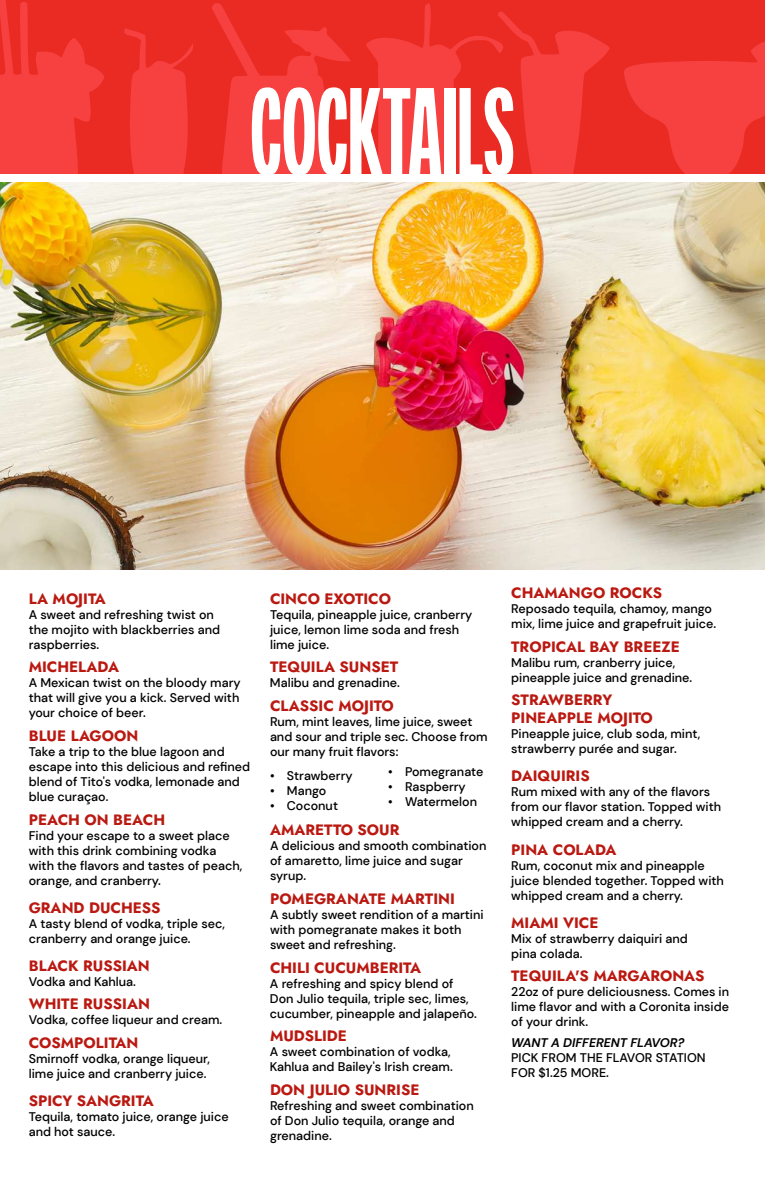
<style>
.page{position:relative;width:765px;height:1193px;background:#fff}
.page>*{position:absolute;margin:0;border:0;box-sizing:border-box;transform-origin:0 0}
.t1{font:124.12px "Franklin Ave.";letter-spacing:-.01em;color:#fff}
.t2{font:15px/18px "Jost";color:#ba1911}
.t3{font:500 12.5px/15px "DM Sans";color:#000}
.t4{font:italic 700 12.5px "DM Sans";color:#000}
</style>
<div class="page">
<div style="left:0;top:0;width:765px;height:173px;background:#ea2b23"></div>
<svg style="left:0;top:0;width:104px;height:173px"></svg>
<svg style="left:212px;top:3px;width:139px;height:170px"></svg>
<svg style="left:624px;top:41px;width:141px;height:132px"></svg>
<svg style="left:366px;top:3px;width:244px;height:170px"></svg>
<svg style="left:124px;top:28px;width:69px;height:145px"></svg>
<img style="left:0;top:182px;width:765px;height:387px">
<h1 class="t1" style="left:249px;top:73px;width:268px">COCKTAILS</h1>
<p class="t2" style="left:29px;top:589px;width:79px">LA MOJITA</p>
<p class="t3" style="left:29px;top:606px;width:193px">A sweet and refreshing twist on the mojito with blackberries and raspberries.</p>
<p class="t2" style="left:29px;top:658px;width:92px">MICHELADA</p>
<p class="t3" style="left:29px;top:675px;width:213px;text-align:justify">A Mexican twist on the bloody mary that will give you a kick. Served with your choice of beer.</p>
<p class="t2" style="left:29px;top:726px;width:111px">BLUE LAGOON</p>
<p class="t3" style="left:29px;top:744px;width:223px">Take a trip to the blue lagoon and escape into this delicious and refined blend of Tito's vodka, lemonade and blue curaçao.</p>
<p class="t2" style="left:29px;top:810px;width:138px">PEACH ON BEACH</p>
<p class="t3" style="left:29px;top:827px;width:215px">Find your escape to a sweet place with this drink combining vodka with the flavors and tastes of peach, orange, and cranberry.</p>
<p class="t2" style="left:29px;top:898px;width:133px">GRAND DUCHESS</p>
<p class="t3" style="left:29px;top:915px;width:198px">A tasty blend of vodka, triple sec, cranberry and orange juice.</p>
<p class="t2" style="left:29px;top:956px;width:123px">BLACK RUSSIAN</p>
<p class="t3" style="left:29px;top:973px;width:109px">Vodka and Kahlua.</p>
<p class="t2" style="left:29px;top:995px;width:123px">WHITE RUSSIAN</p>
<p class="t3" style="left:29px;top:1012px;width:195px">Vodka, coffee liqueur and cream.</p>
<p class="t2" style="left:29px;top:1034px;width:111px">COSMPOLITAN</p>
<p class="t3" style="left:29px;top:1051px;width:183px">Smirnoff vodka, orange liqueur, lime juice and cranberry juice.</p>
<p class="t2" style="left:29px;top:1092px;width:126px">SPICY SANGRITA</p>
<p class="t3" style="left:29px;top:1109px;width:201px">Tequila, tomato juice, orange juice and hot sauce.</p>
<p class="t2" style="left:270px;top:589px;width:123px">CINCO EXOTICO</p>
<p class="t3" style="left:270px;top:606px;width:204px">Tequila, pineapple juice, cranberry juice, lemon lime soda and fresh lime juice.</p>
<p class="t2" style="left:270px;top:658px;width:130px">TEQUILA SUNSET</p>
<p class="t3" style="left:270px;top:675px;width:131px">Malibu and grenadine.</p>
<p class="t2" style="left:270px;top:696px;width:125px">CLASSIC MOJITO</p>
<p class="t3" style="left:270px;top:714px;width:219px">Rum, mint leaves, lime juice, sweet and sour and triple sec. Choose from our many fruit flavors:</p>
<p class="t3" style="left:270px;top:767px;width:84px">• Strawberry</p>
<p class="t3" style="left:270px;top:782px;width:58px">• Mango</p>
<p class="t3" style="left:270px;top:797px;width:70px">• Coconut</p>
<p class="t3" style="left:388px;top:764px;width:97px">• Pomegranate</p>
<p class="t3" style="left:388px;top:779px;width:79px">• Raspberry</p>
<p class="t3" style="left:388px;top:794px;width:90px">• Watermelon</p>
<p class="t2" style="left:270px;top:821px;width:131px">AMARETTO SOUR</p>
<p class="t3" style="left:270px;top:838px;width:218px">A delicious and smooth combination of amaretto, lime juice and sugar syrup.</p>
<p class="t2" style="left:270px;top:889px;width:186px">POMEGRANATE MARTINI</p>
<p class="t3" style="left:270px;top:907px;width:215px">A subtly sweet rendition of a martini with pomegranate makes it both sweet and refreshing.</p>
<p class="t2" style="left:270px;top:958px;width:153px">CHILI CUCUMBERITA</p>
<p class="t3" style="left:270px;top:975px;width:208px">A refreshing and spicy blend of<br>Don Julio tequila, triple sec, limes, cucumber, pineapple and jalapeño.</p>
<p class="t2" style="left:270px;top:1027px;width:79px">MUDSLIDE</p>
<p class="t3" style="left:270px;top:1044px;width:184px">A sweet combination of vodka,<br>Kahlua and Bailey's Irish cream.</p>
<p class="t2" style="left:270px;top:1080px;width:151px">DON JULIO SUNRISE</p>
<p class="t3" style="left:270px;top:1097px;width:205px">Refreshing and sweet combination of Don Julio tequila, orange and grenadine.</p>
<p class="t2" style="left:511px;top:584px;width:153px">CHAMANGO ROCKS</p>
<p class="t3" style="left:511px;top:601px;width:206px">Reposado tequila, chamoy, mango mix, lime juice and grapefruit juice.</p>
<p class="t2" style="left:511px;top:637px;width:170px">TROPICAL BAY BREEZE</p>
<p class="t3" style="left:511px;top:654px;width:183px">Malibu rum, cranberry juice, pineapple juice and grenadine.</p>
<p class="t2" style="left:511px;top:691px;width:143px">STRAWBERRY<br>PINEAPPLE MOJITO</p>
<p class="t3" style="left:511px;top:726px;width:191px">Pineapple juice, club soda, mint, strawberry purée and sugar.</p>
<p class="t2" style="left:511px;top:767px;width:80px">DAIQUIRIS</p>
<p class="t3" style="left:511px;top:784px;width:211px">Rum mixed with any of the flavors from our flavor station. Topped with whipped cream and a cherry.</p>
<p class="t2" style="left:511px;top:840px;width:107px">PINA COLADA</p>
<p class="t3" style="left:511px;top:857px;width:214px">Rum, coconut mix and pineapple juice blended together. Topped with whipped cream and a cherry.</p>
<p class="t2" style="left:511px;top:913px;width:89px">MIAMI VICE</p>
<p class="t3" style="left:511px;top:930px;width:178px">Mix of strawberry daiquiri and pina colada.</p>
<p class="t2" style="left:511px;top:967px;width:195px">TEQUILA'S MARGARONAS</p>
<p class="t3" style="left:511px;top:984px;width:219px;text-align:justify">22oz of pure deliciousness. Comes in lime flavor and with a Coronita inside of your drink.</p>
<p class="t4" style="left:511px;top:1034px;width:175px">WANT A DIFFERENT FLAVOR?</p>
<p class="t3" style="left:511px;top:1050px;width:196px">PICK FROM THE FLAVOR STATION<br>FOR $1.25 MORE.</p>
</div>
